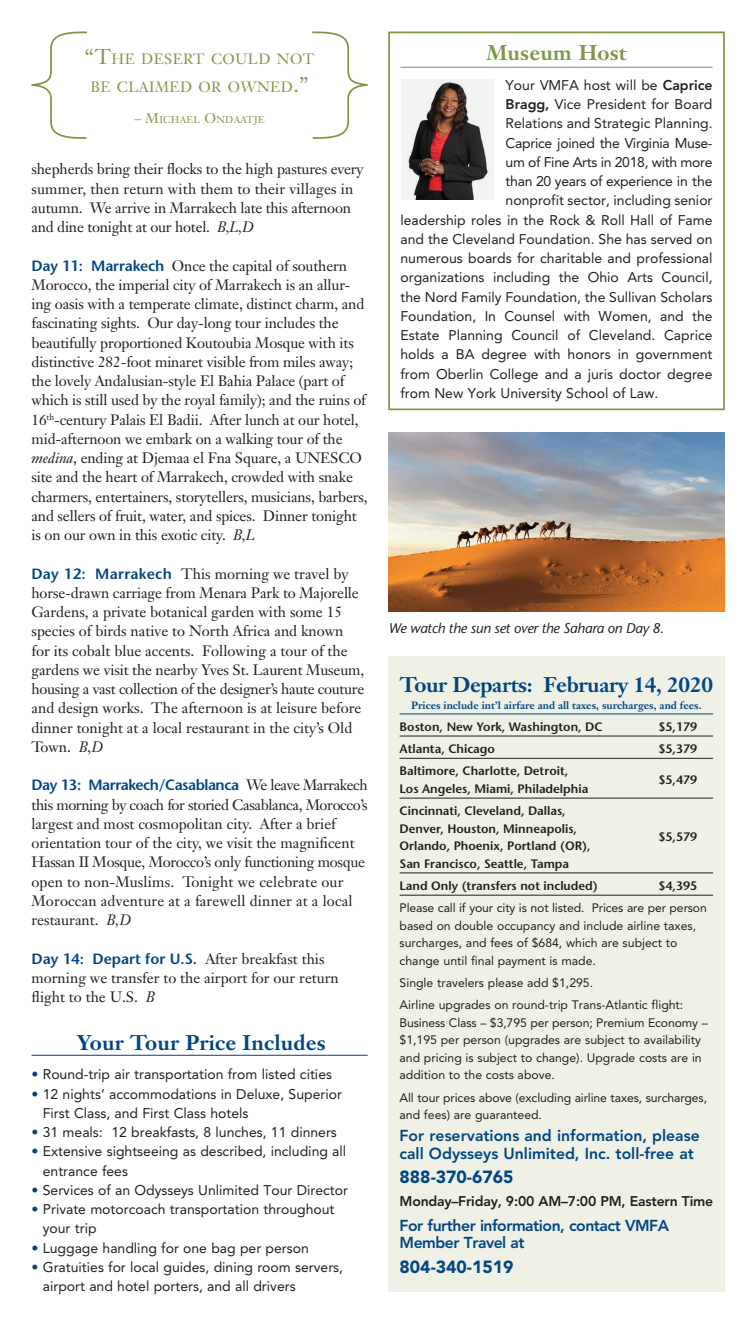
<style>
.page{position:relative;width:756px;height:1323px;background:#fff}
.page>*{position:absolute;margin:0;border:0;box-sizing:border-box;transform-origin:0 0}
.t1{font:700 21px "Janson Text";letter-spacing:-.015em;color:#004684}
.t2{font:700 21px "Janson Text";letter-spacing:.01em;color:#004684}
.t3{font:700 21px "Janson Text";letter-spacing:.01em;color:#7b9945}
.Phone_Number{font:900 17.5px "Avenir";color:#004684}
.Reservations{font:800 15.75px "Avenir";color:#004684}
.Phone_Number-2{font:800 15.75px "Avenir";letter-spacing:-.03em;color:#004684}
.Body_Copy{font:14.88px/19.2px "Janson Text";letter-spacing:-.01em;color:#231f20}
.t4{font:14.7px/28px "Janson Text";letter-spacing:.03em;color:#7b9945;text-align:center}
.Copy{font:14px "Avenir";color:#231f20}
.Bullets{font:14px/19.2px "Avenir";color:#231f20}
.Copy-2{font:14px "Avenir";letter-spacing:-.02em;color:#231f20}
.Contact_Time{font:800 14px "Avenir";letter-spacing:-.015em;color:#231f20}
.t5{font:italic 14px "Stone Sans";letter-spacing:-.015em;color:#231f20}
.Copy-3{font:12.25px/17.5px "Avenir";color:#231f20}
.City_Price{font:600 12.25px/17.5px "Stone Sans";color:#231f20}
.Fine_Print{font:700 10.5px "Janson Text";color:#004684}
.Quote_Attribution{font:9.8px "Janson Text";letter-spacing:.03em;color:#7b9945}
.s1{font-size:21px}
.s2{font-size:14px}
.s3{font-style:italic}
.s4{font-family:"Stone Sans";font-weight:600;color:#004684}
.s5{color:#004684}
.s6{font-weight:800}
</style>
<div class="page">
<hr style="left:32px;top:1055px;width:336px;height:1px;background:#004684">
<div style="left:388px;top:656px;width:336px;height:635px;background:#eff1e6"></div>
<hr style="left:400px;top:714px;width:313px;height:1px;background:#004684">
<hr style="left:400px;top:736px;width:313px;height:1px;background:#231f20">
<hr style="left:400px;top:758px;width:313px;height:1px;background:#231f20">
<hr style="left:400px;top:798px;width:313px;height:1px;background:#231f20">
<hr style="left:400px;top:873px;width:313px;height:1px;background:#231f20">
<hr style="left:400px;top:895px;width:313px;height:1px;background:#231f20">
<svg style="left:31px;top:31px;width:56px;height:108px"></svg>
<svg style="left:312px;top:31px;width:56px;height:108px"></svg>
<img style="left:388px;top:432px;width:337px;height:180px">
<hr style="left:401px;top:67px;width:312px;height:1px;background:#7b9945">
<div style="left:388px;top:32px;width:337px;height:378px;border:2px solid #7b9945"></div>
<img style="left:402px;top:79px;width:91px;height:120px">
<p class="t4" style="left:85px;top:44px;width:231px"><span class="s1">“T</span>HE DESERT COULD NOT<br>BE CLAIMED OR OWNED<span class="s1">.”</span></p>
<p class="Quote_Attribution" style="left:134px;top:114px;width:132px"><span class="s2">– M</span>ICHAEL <span class="s2">O</span>NDAATJE</p>
<p class="Body_Copy" style="left:32px;top:160px;width:334px">shepherds bring their flocks to the high pastures every summer, then return with them to their villages in autumn. We arrive in Marrakech late this afternoon and dine tonight at our hotel. <span class="s3">B,L,D</span></p>
<p class="Body_Copy" style="left:32px;top:256px;width:338px"><span class="s4">Day 11: Marrakech</span> Once the capital of southern Morocco, the imperial city of Marrakech is an allur&shy;ing oasis with a temperate climate, distinct charm, and fascinating sights. Our day-long tour includes the beautifully proportioned Koutoubia Mosque with its distinctive 282-foot minaret visible from miles away; the lovely Andalusian-style El Bahia Palace (part of which is still used by the royal family); and the ruins of 16<sup>th</sup>-century Palais El Badii. After lunch at our hotel, mid-afternoon we embark on a walking tour of the <span class="s3">medina</span>, ending at Djemaa el Fna Square, a UNESCO site and the heart of Marrakech, crowded with snake charmers, entertainers, storytellers, musicians, barbers, and sellers of fruit, water, and spices. Dinner tonight is on our own in this exotic city. <span class="s3">B,L</span></p>
<p class="Body_Copy" style="left:32px;top:564px;width:334px"><span class="s4">Day 12: Marrakech</span> This morning we travel by horse-drawn carriage from Menara Park to Majorelle Gardens, a private botanical garden with some 15 species of birds native to North Africa and known for its cobalt blue accents. Following a tour of the gardens we visit the nearby Yves St. Laurent Museum, housing a vast collection of the designer’s haute couture and design works. The afternoon is at leisure before dinner tonight at a local restaurant in the city’s Old Town. <span class="s3">B,D</span></p>
<p class="Body_Copy" style="left:32px;top:776px;width:338px"><span class="s4">Day 13: Marrakech/Casablanca</span> We leave Marrakech this morning by coach for storied Casablanca, Morocco’s largest and most cosmopolitan city. After a brief orientation tour of the city, we visit the magnificent Hassan II Mosque, Morocco’s only functioning mosque open to non-Muslims. Tonight we celebrate our Moroccan adventure at a farewell dinner at a local restaurant. <span class="s3">B,D</span></p>
<p class="Body_Copy" style="left:32px;top:949px;width:309px"><span class="s4">Day 14: Depart for U.S.</span> After breakfast this morning we transfer to the airport for our return flight to the U.S. <span class="s3">B</span></p>
<p class="t2" style="left:77px;top:1029px;width:250px">Your Tour Price Includes</p>
<p class="Bullets" style="left:32px;top:1065px;width:302px"><span class="s5">•</span> Round-trip air transportation from listed cities</p>
<p class="Bullets" style="left:43px;top:1084px;width:301px;text-indent:-11px"><span class="s5">•</span> 12 nights’ accommodations in Deluxe, Superior<br>First Class, and First Class hotels</p>
<p class="Bullets" style="left:32px;top:1123px;width:307px"><span class="s5">•</span> 31 meals: 12 breakfasts, 8 lunches, 11 dinners</p>
<p class="Bullets" style="left:43px;top:1142px;width:305px;text-indent:-11px"><span class="s5">•</span> Extensive sightseeing as described, including all entrance fees</p>
<p class="Bullets" style="left:32px;top:1180px;width:318px"><span class="s5">•</span> Services of an Odysseys Unlimited Tour Director</p>
<p class="Bullets" style="left:43px;top:1200px;width:293px;text-indent:-11px"><span class="s5">•</span> Private motorcoach transportation throughout your trip</p>
<p class="Bullets" style="left:32px;top:1238px;width:279px"><span class="s5">•</span> Luggage handling for one bag per person</p>
<p class="Bullets" style="left:43px;top:1257px;width:302px;text-indent:-11px"><span class="s5">•</span> Gratuities for local guides, dining room servers, airport and hotel porters, and all drivers</p>
<p class="t3" style="left:486px;top:39px;width:142px">Museum Host</p>
<p class="Copy" style="left:506px;top:77px;width:208px">Your VMFA host will be <span class="s6">Caprice</span></p>
<p class="Copy" style="left:506px;top:96px;width:208px"><span class="s6">Bragg,</span> Vice President for Board</p>
<p class="Copy" style="left:506px;top:115px;width:208px">Relations and Strategic Planning.</p>
<p class="Copy-2" style="left:506px;top:135px;width:208px">Caprice joined the Virginia Muse-</p>
<p class="Copy-2" style="left:506px;top:154px;width:208px">um of Fine Arts in 2018, with more</p>
<p class="Copy-2" style="left:506px;top:173px;width:208px">than 20 years of experience in the</p>
<p class="Copy" style="left:506px;top:192px;width:208px">nonprofit sector, including senior</p>
<p class="Copy" style="left:401px;top:212px;width:314px">leadership roles in the Rock &amp; Roll Hall of Fame</p>
<p class="Copy" style="left:401px;top:231px;width:314px">and the Cleveland Foundation. She has served on</p>
<p class="Copy" style="left:401px;top:250px;width:314px">numerous boards for charitable and professional</p>
<p class="Copy" style="left:401px;top:269px;width:314px">organizations including the Ohio Arts Council,</p>
<p class="Copy" style="left:401px;top:289px;width:314px">the Nord Family Foundation, the Sullivan Scholars</p>
<p class="Copy" style="left:401px;top:308px;width:314px">Foundation, In Counsel with Women, and the</p>
<p class="Copy" style="left:401px;top:327px;width:314px">Estate Planning Council of Cleveland. Caprice</p>
<p class="Copy" style="left:401px;top:346px;width:314px">holds a BA degree with honors in government</p>
<p class="Copy" style="left:401px;top:366px;width:314px">from Oberlin College and a juris doctor degree</p>
<p class="Copy" style="left:401px;top:385px;width:259px">from New York University School of Law.</p>
<p class="t5" style="left:389px;top:619px;width:277px">We watch the sun set over the Sahara on Day 8.</p>
<p class="t1" style="left:400px;top:671px;width:315px">Tour Departs: February 14, 2020</p>
<p class="Fine_Print" style="left:411px;top:698px;width:292px">Prices include int’l airfare and all taxes, surcharges, and fees.</p>
<p class="City_Price" style="left:400px;top:718px;width:205px">Boston, New York, Washington, DC</p>
<p class="City_Price" style="left:659px;top:718px;width:40px">$5,179</p>
<p class="City_Price" style="left:400px;top:740px;width:97px">Atlanta, Chicago</p>
<p class="City_Price" style="left:659px;top:740px;width:40px">$5,379</p>
<p class="City_Price" style="left:400px;top:762px;width:170px">Baltimore, Charlotte, Detroit,</p>
<p class="City_Price" style="left:659px;top:771px;width:40px">$5,479</p>
<p class="City_Price" style="left:400px;top:780px;width:190px">Los Angeles, Miami, Philadelphia</p>
<p class="City_Price" style="left:400px;top:802px;width:179px">Cincinnati, Cleveland, Dallas,<br>Denver, Houston, Minneapolis,</p>
<p class="City_Price" style="left:659px;top:828px;width:40px">$5,579</p>
<p class="City_Price" style="left:400px;top:837px;width:193px">Orlando, Phoenix, Portland (OR),<br>San Francisco, Seattle, Tampa</p>
<p class="City_Price" style="left:400px;top:877px;width:200px">Land Only (transfers not included)</p>
<p class="City_Price" style="left:659px;top:877px;width:40px">$4,395</p>
<p class="Copy-3" style="left:400px;top:899px;width:309px">Please call if your city is not listed. Prices are per person based on double occupancy and include airline taxes, surcharges, and fees of $684, which are subject to change until final payment is made.</p>
<p class="Copy-3" style="left:400px;top:974px;width:195px">Single travelers please add $1,295.</p>
<p class="Copy-3" style="left:400px;top:996px;width:310px">Airline upgrades on round-trip Trans-Atlantic flight:<br>Business Class – $3,795 per person; Premium Economy – $1,195 per person (upgrades are subject to availability and pricing is subject to change). Upgrade costs are in addition to the costs above.</p>
<p class="Copy-3" style="left:400px;top:1089px;width:309px">All tour prices above (excluding airline taxes, surcharges, and fees) are guaranteed.</p>
<p class="Reservations" style="left:400px;top:1127px;width:302px">For reservations and information, please</p>
<p class="Reservations" style="left:400px;top:1144px;width:296px">call Odysseys Unlimited, Inc. toll-free at</p>
<p class="Phone_Number" style="left:400px;top:1167px;width:115px">888-370-6765</p>
<p class="Contact_Time" style="left:400px;top:1193px;width:315px">Monday–Friday, 9:00 AM–7:00 PM, Eastern Time</p>
<p class="Phone_Number-2" style="left:400px;top:1216px;width:271px">For further information, contact VMFA</p>
<p class="Phone_Number-2" style="left:400px;top:1233px;width:127px">Member Travel at</p>
<p class="Phone_Number" style="left:400px;top:1256px;width:115px">804-340-1519</p>
</div>
